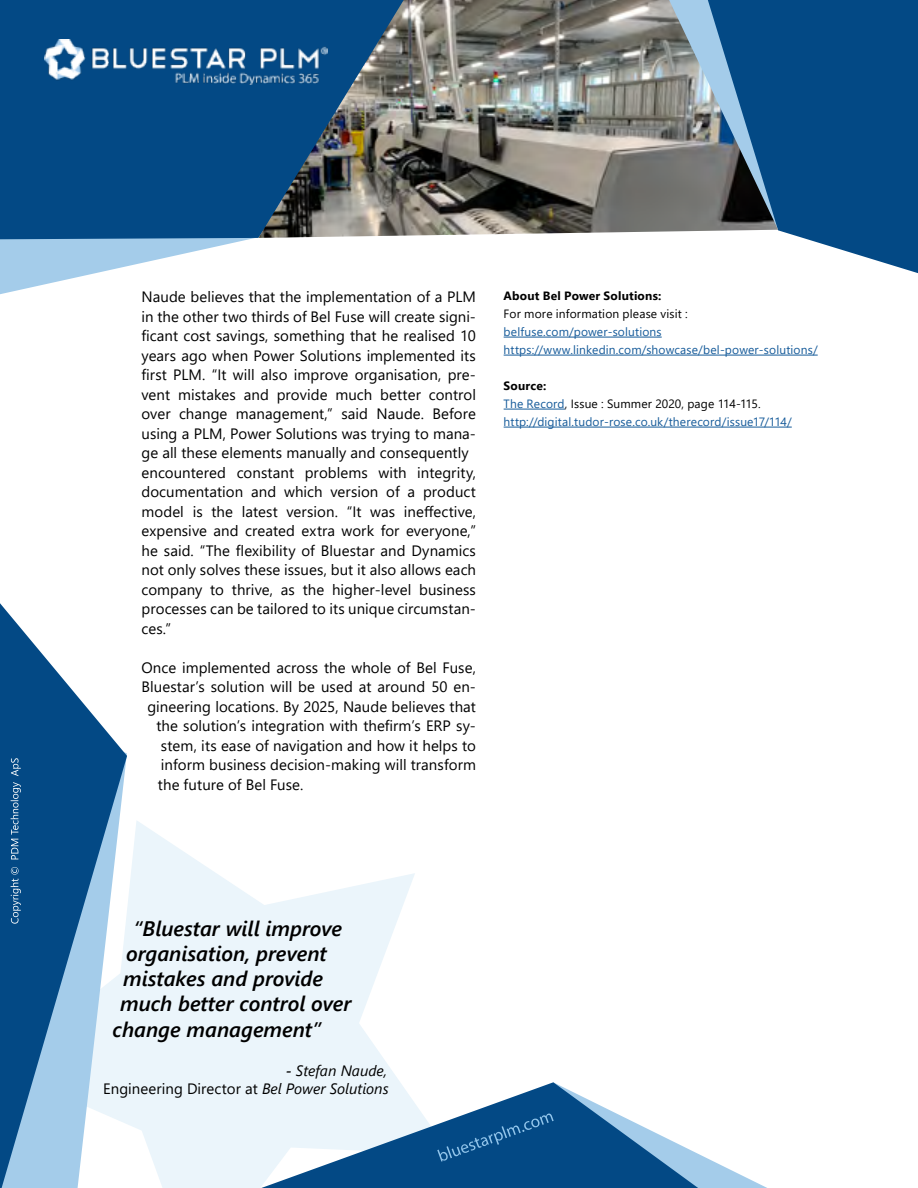
<style>
.page{position:relative;width:918px;height:1188px;background:#fff}
.page>*{position:absolute;margin:0;border:0;box-sizing:border-box;transform-origin:0 0}
.t1{font:italic 600 21px "Segoe UI";color:#000}
.t2{font:15px/19.5px "Segoe UI";letter-spacing:.005em;color:#000}
.t3{font:italic 15px/18px "Segoe UI";color:#000;text-align:right}
.t4{font:12px/18px "Segoe UI";letter-spacing:.015em;color:#165b9a}
.t5{font:12px "Segoe UI";letter-spacing:.015em;color:#000}
.t6{font:700 12px "Segoe UI";letter-spacing:.015em;color:#000}
.s1{font-weight:700;color:#000}
.s2{color:#000}
.s3{font-weight:600}
.s4{font-style:normal}
</style>
<div class="page">
<svg style="left:127px;top:821px;width:288px;height:261px;fill:#ebf5fb"></svg>
<svg style="left:127px;top:1082px;width:640px;height:106px"></svg>
<svg style="left:127px;top:241px;width:114px;height:26px"></svg>
<svg style="left:0;top:241px;width:127px;height:947px"></svg>
<div style="left:0;top:0;width:258px;height:241px;background:#034985"></div>
<svg style="left:614px;top:0;width:304px;height:427px"></svg>
<img style="left:45px;top:39px;width:213px;height:46px">
<svg style="left:11px;top:758px;width:10px;height:166px;background:#326b9c"></svg>
<svg style="left:437px;top:1113px;width:117px;height:49px;background:#155790"></svg>
<img style="left:258px;top:0;width:520px;height:238px">
<hr style="left:504px;top:337px;width:158px;height:1px;background:#165b9a">
<hr style="left:504px;top:355px;width:314px;height:1px;background:#165b9a">
<hr style="left:504px;top:409px;width:61px;height:1px;background:#165b9a">
<hr style="left:504px;top:427px;width:288px;height:1px;background:#165b9a">
<p class="t2" style="left:141px;top:286px;width:336px">Naude believes that the implementation of a PLM in the other two thirds of Bel Fuse will create signi&shy;ficant cost savings, something that he realised 10 years ago when Power Solutions implemented its first PLM. “It will also improve organisation, pre&shy;vent mistakes and provide much better control over change management,” said Naude. Before using a PLM, Power Solutions was trying to mana&shy;ge all these elements manually and consequently encountered constant problems with integrity, documentation and which version of a product model is the latest version. “It was ineffective, expensive and created extra work for everyone,” he said. “The flexibility of Bluestar and Dynamics not only solves these issues, but it also allows each company to thrive, as the higher-level business processes can be tailored to its unique circumstan&shy;ces.”</p>
<p class="t2" style="left:141px;top:656px;width:336px">Once implemented across the whole of Bel Fuse,</p>
<p class="t2" style="left:141px;top:676px;width:336px">Bluestar’s solution will be used at around 50 en-</p>
<p class="t2" style="left:147px;top:695px;width:330px">gineering locations. By 2025, Naude believes that</p>
<p class="t2" style="left:156px;top:715px;width:321px">the solution’s integration with thefirm’s ERP sy-</p>
<p class="t2" style="left:161px;top:734px;width:317px">stem, its ease of navigation and how it helps to</p>
<p class="t2" style="left:161px;top:754px;width:317px">inform business decision-making will transform</p>
<p class="t2" style="left:158px;top:773px;width:147px">the future of Bel Fuse.</p>
<p class="t6" style="left:504px;top:284px;width:159px">About Bel Power Solutions:</p>
<p class="t5" style="left:504px;top:302px;width:186px">For more information please visit :</p>
<p class="t4" style="left:504px;top:322px;width:316px">belfuse.com/power-solutions https://www.linkedin.com/showcase/bel-power-solutions/</p>
<p class="t4" style="left:504px;top:376px;width:290px"><span class="s1">Source:<br></span>The Record<span class="s2">, Issue : Summer 2020, page 114-115. </span>http://digital.tudor-rose.co.uk/therecord/issue17/114/</p>
<h1 class="t1" style="left:133px;top:909px;width:210px">“Bluestar will improve</h1>
<h1 class="t1" style="left:126px;top:934px;width:202px">organisation, prevent</h1>
<h1 class="t1" style="left:123px;top:959px;width:201px">mistakes and provide</h1>
<h1 class="t1" style="left:120px;top:984px;width:233px">much better control over</h1>
<h1 class="t1" style="left:113px;top:1009px;width:210px">change management”</h1>
<p class="t3" style="left:103px;top:1059px;width:287px"><span class="s3">-</span> Stefan Naude,<br><span class="s4">Engineering Director at</span> Bel Power Solutions</p>
</div>
